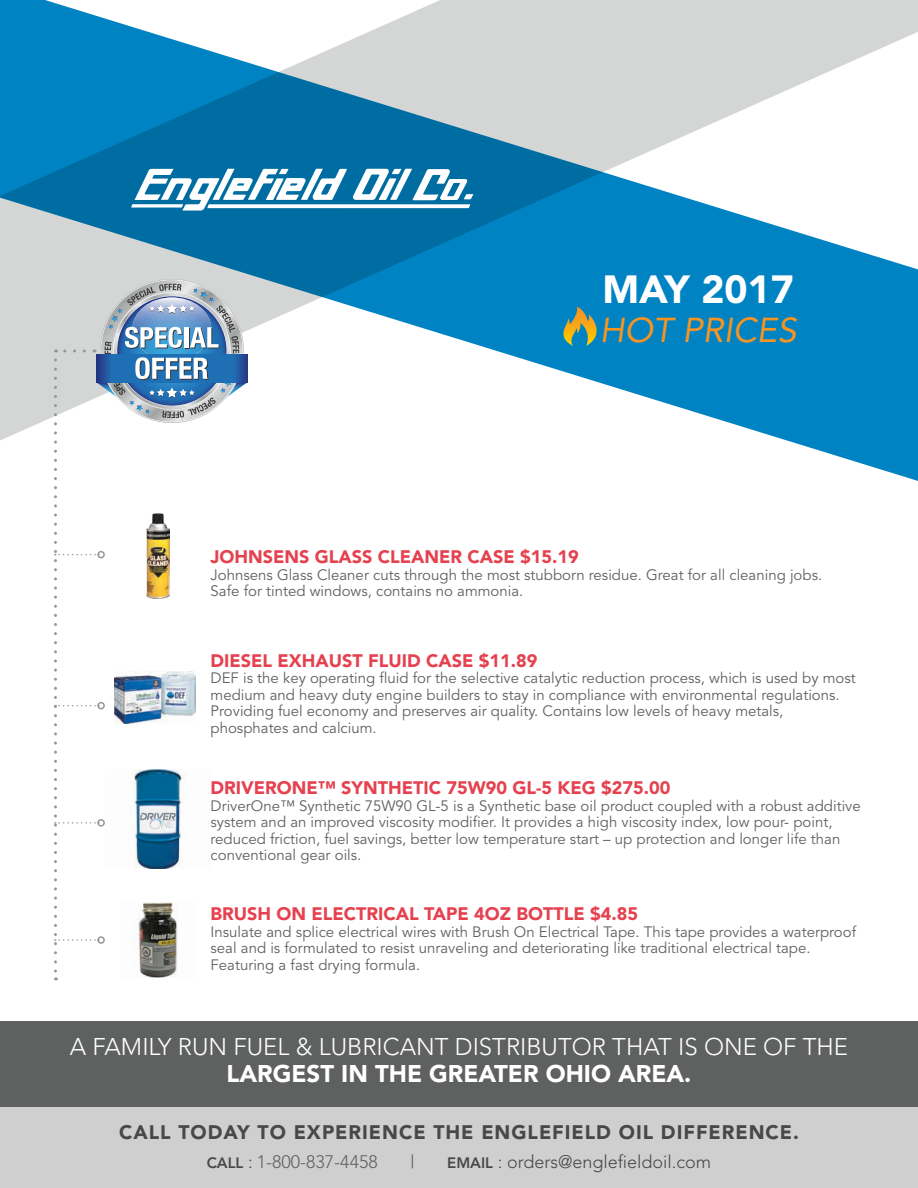
<style>
.page{position:relative;width:918px;height:1188px;background:#fff}
.page>*{position:absolute;margin:0;border:0;box-sizing:border-box;transform-origin:0 0}
.t1{font:900 39px "Avenir LT Std";color:#fff}
.t2{font:italic 34.35px "Avenir LT Std";color:#f59422}
.t3{font:300 24px "Avenir";color:#fff}
.t4{font:900 24px "Avenir";color:#fff}
.t5{font:900 19.5px "Avenir";letter-spacing:.05em;color:#474848}
.t6{font:900 18px "Avenir";color:#e5414f}
.t7{font:300 18px "Avenir";color:#474848}
.t8{font:300 18px "Avenir";color:#5f6160}
.t9{font:15px/16.5px "Avenir";color:#5f6160}
.s1{font-weight:800;font-size:15px;color:#474848}
.s2{color:#474848}
.s3{font-weight:800;font-size:15px}
</style>
<div class="page">
<svg style="left:0;top:0;width:918px;height:481px"></svg>
<svg style="left:131px;top:169px;width:342px;height:42px"></svg>
<div style="left:0;top:1106px;width:918px;height:82px;background:#cfcfcf"></div>
<div style="left:0;top:1021px;width:918px;height:85px;background:#5f6160"></div>
<svg style="left:54px;top:279px;width:194px;height:701px"></svg>
<svg style="left:562px;top:307px;width:35px;height:39px"></svg>
<img style="left:146px;top:513px;width:24px;height:85px">
<img style="left:106px;top:770px;width:104px;height:99px">
<img style="left:120px;top:903px;width:75px;height:75px">
<img style="left:114px;top:671px;width:81px;height:53px">
<h1 class="t1" style="left:602px;top:265px;width:193px">MAY 2017</h1>
<h2 class="t2" style="left:600px;top:310px;width:198px">HOT PRICES</h2>
<p class="t6" style="left:211px;top:546px;width:370px">JOHNSENS GLASS CLEANER CASE $15.19</p>
<p class="t9" style="left:211px;top:567px;width:613px">Johnsens Glass Cleaner cuts through the most stubborn residue. Great for all cleaning jobs.<br>Safe for tinted windows, contains no ammonia.</p>
<p class="t6" style="left:211px;top:650px;width:328px">DIESEL EXHAUST FLUID CASE $11.89</p>
<p class="t9" style="left:211px;top:670px;width:647px">DEF is the key operating fluid for the selective catalytic reduction process, which is used by most medium and heavy duty engine builders to stay in compliance with environmental regulations.<br>Providing fuel economy and preserves air quality. Contains low levels of heavy metals, phosphates and calcium.</p>
<p class="t6" style="left:211px;top:777px;width:461px">DRIVERONE™ SYNTHETIC 75W90 GL-5 KEG $275.00</p>
<p class="t9" style="left:211px;top:798px;width:652px">DriverOne™ Synthetic 75W90 GL-5 is a Synthetic base oil product coupled with a robust additive system and an improved viscosity modifier. It provides a high viscosity index, low pour- point, reduced friction, fuel savings, better low temperature start – up protection and longer life than conventional gear oils.</p>
<p class="t6" style="left:211px;top:903px;width:429px">BRUSH ON ELECTRICAL TAPE 4OZ BOTTLE $4.85</p>
<p class="t9" style="left:211px;top:924px;width:647px">Insulate and splice electrical wires with Brush On Electrical Tape. This tape provides a waterproof seal and is formulated to resist unraveling and deteriorating like traditional electrical tape.<br>Featuring a fast drying formula.</p>
<h3 class="t3" style="left:70px;top:1033px;width:780px">A FAMILY RUN FUEL &amp; LUBRICANT DISTRIBUTOR THAT IS ONE OF THE</h3>
<h3 class="t4" style="left:227px;top:1059px;width:466px">LARGEST IN THE GREATER OHIO AREA.</h3>
<h3 class="t5" style="left:119px;top:1121px;width:681px">CALL TODAY TO EXPERIENCE THE ENGLEFIELD OIL DIFFERENCE.</h3>
<p class="t8" style="left:207px;top:1151px;width:173px"><span class="s1">CALL</span> <span class="s2">:</span> 1-800-837-4458</p>
<p class="t7" style="left:411px;top:1151px;width:5px">|</p>
<p class="t7" style="left:447px;top:1151px;width:266px"><span class="s3">EMAIL</span> : orders@englefieldoil.com</p>
</div>
